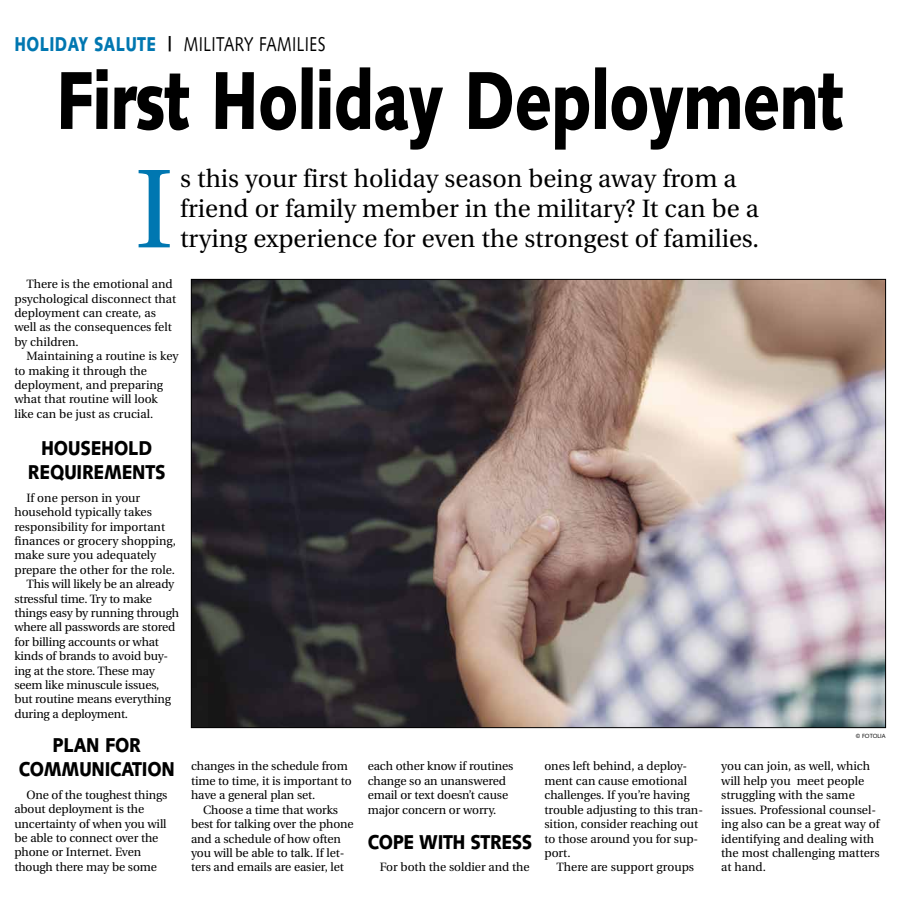
<style>
.page{position:relative;width:900px;height:908px;background:#fff}
.page>*{position:absolute;margin:0;border:0;box-sizing:border-box;transform-origin:0 0}
.t1{font:111.7px "Utopia";color:#0077b1}
.t2{font:900 82px "Syntax";letter-spacing:-.015em;color:#000;scale:.77 1}
.t3{font:25px/30px "Utopia";color:#000}
.t4{font:900 20px/24px "Syntax";letter-spacing:-.015em;color:#000;text-align:center;scale:.86 1}
.t5{font:20px "Syntax";letter-spacing:.025em;color:#000;scale:.77 1}
.t6{font:12px/14.4px "Utopia";letter-spacing:-.005em;color:#000}
.t7{font:6px "Syntax";letter-spacing:-.01em;color:#000;scale:.95 1}
.s1{font-weight:900;color:#0077b1}
.s2{font-weight:900}
</style>
<div class="page">
<img style="left:193px;top:281px;width:691px;height:444px">
<h3 class="t5" style="left:14px;top:32px;width:405px"><span class="s1">HOLIDAY SALUTE</span> <span class="s2">|</span> MILITARY FAMILIES</h3>
<h2 class="t2" style="left:56px;top:52px;width:1025px">First Holiday Deployment</h2>
<h1 class="t1" style="left:135px;top:148px;width:40px">I</h1>
<h3 class="t3" style="left:180px;top:164px;width:580px">s this your first holiday season being away from a friend or family member in the military? It can be a trying experience for even the strongest of families.</h3>
<p class="t6" style="left:14px;top:277px;width:163px;text-indent:12px">There is the emotional and psychological disconnect that deployment can create, as well as the consequences felt by children.</p>
<p class="t6" style="left:14px;top:349px;width:166px;text-indent:12px">Maintaining a routine is key to making it through the deployment, and preparing what that routine will look like can be just as crucial.</p>
<h3 class="t4" style="left:28px;top:436px;width:162px">HOUSEHOLD<br>REQUIREMENTS</h3>
<p class="t6" style="left:26px;top:490px;width:115px">If one person in your</p>
<p class="t6" style="left:14px;top:505px;width:139px">household typically takes</p>
<p class="t6" style="left:14px;top:519px;width:152px">responsibility for important</p>
<p class="t6" style="left:14px;top:533px;width:163px">finances or grocery shopping,</p>
<p class="t6" style="left:14px;top:548px;width:143px">make sure you adequately</p>
<p class="t6" style="left:14px;top:562px;width:162px">prepare the other for the role.</p>
<p class="t6" style="left:26px;top:577px;width:150px">This will likely be an already</p>
<p class="t6" style="left:14px;top:591px;width:139px">stressful time. Try to make</p>
<p class="t6" style="left:14px;top:605px;width:166px">things easy by running through</p>
<p class="t6" style="left:14px;top:620px;width:162px">where all passwords are stored</p>
<p class="t6" style="left:14px;top:634px;width:146px">for billing accounts or what</p>
<p class="t6" style="left:14px;top:649px;width:155px">kinds of brands to avoid buy-</p>
<p class="t6" style="left:14px;top:663px;width:142px">ing at the store. These may</p>
<p class="t6" style="left:14px;top:677px;width:147px">seem like minuscule issues,</p>
<p class="t6" style="left:14px;top:692px;width:158px">but routine means everything</p>
<p class="t6" style="left:14px;top:706px;width:115px">during a deployment.</p>
<h3 class="t4" style="left:19px;top:733px;width:183px">PLAN FOR<br>COMMUNICATION</h3>
<p class="t6" style="left:14px;top:787px;width:155px;text-indent:12px">One of the toughest things about deployment is the uncertainty of when you will be able to connect over the phone or Internet. Even though there may be some</p>
<p class="t7" style="left:856px;top:732px;width:33px">© FOTOLIA</p>
<p class="t6" style="left:191px;top:759px;width:162px">changes in the schedule from time to time, it is important to have a general plan set.</p>
<p class="t6" style="left:191px;top:802px;width:164px;text-indent:12px">Choose a time that works best for talking over the phone and a schedule of how often you will be able to talk. If let&shy;ters and emails are easier, let</p>
<p class="t6" style="left:368px;top:759px;width:147px">each other know if routines change so an unanswered email or text doesn’t cause major concern or worry.</p>
<h3 class="t4" style="left:368px;top:829px;width:193px">COPE WITH STRESS</h3>
<p class="t6" style="left:380px;top:859px;width:151px">For both the soldier and the</p>
<p class="t6" style="left:544px;top:759px;width:160px">ones left behind, a deploy&shy;ment can cause emotional challenges. If you’re having trouble adjusting to this tran&shy;sition, consider reaching out to those around you for sup&shy;port.</p>
<p class="t6" style="left:556px;top:860px;width:139px">There are support groups</p>
<p class="t6" style="left:721px;top:759px;width:160px">you can join, as well, which will help you meet people struggling with the same issues. Professional counsel&shy;ing also can be a great way of identifying and dealing with the most challenging matters at hand.</p>
</div>
